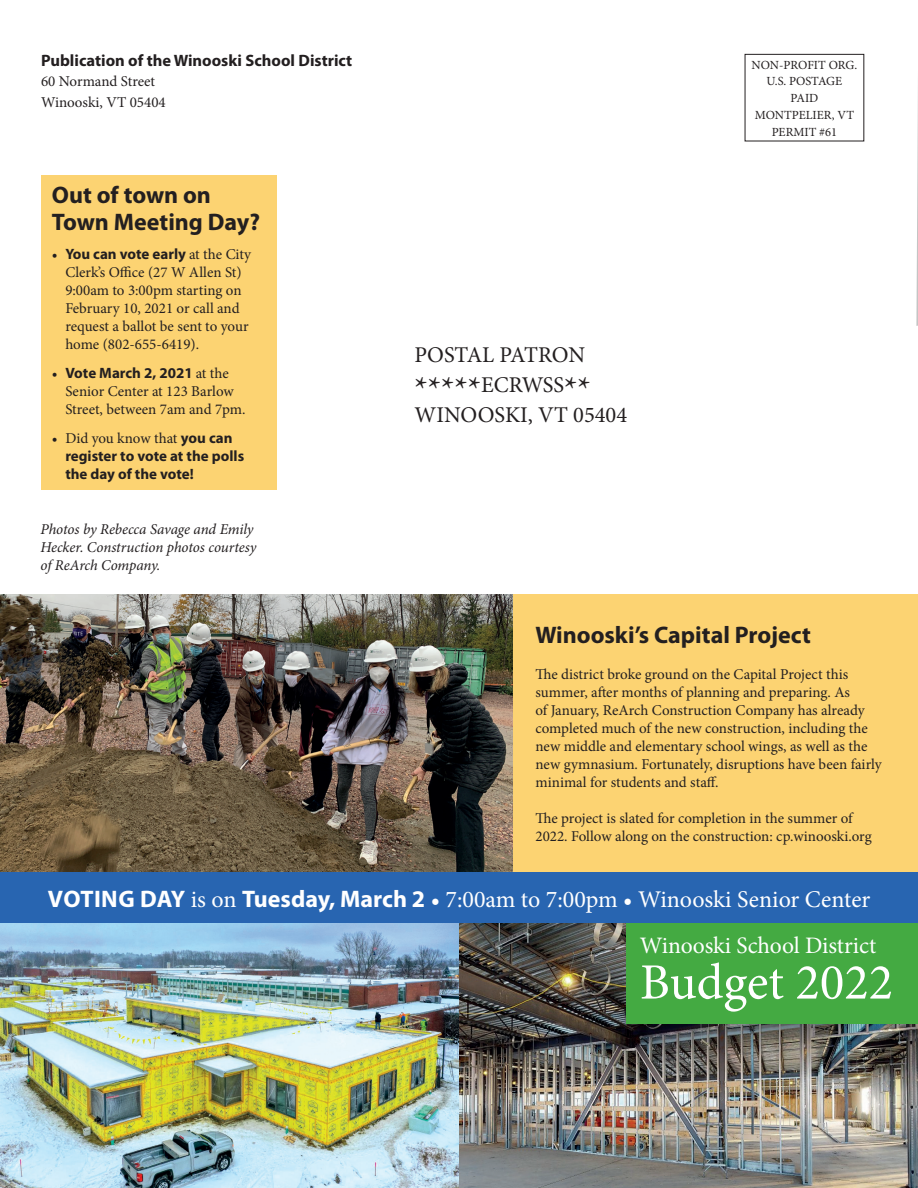
<style>
.page{position:relative;width:918px;height:1188px;background:#fff}
.page>*{position:absolute;margin:0;border:0;box-sizing:border-box;transform-origin:0 0}
.t1{font:50.85px "Minion Pro";color:#fff}
.t2{font:33px "Minion Pro";color:#231f20}
.t3{font:24px "Minion Pro";color:#fff}
.t4{font:700 24px/27px "Myriad Pro";color:#231f20}
.t5{font:23.7px "Minion Pro";letter-spacing:-.005em;color:#fff}
.t6{font:22.5px "Minion Pro";color:#231f20}
.t7{font:700 16.5px "Myriad Pro";color:#231f20}
.t8{font:15px/18px "Minion Pro";color:#231f20}
.t9{font:italic 15px/18px "Minion Pro";letter-spacing:-.01em;color:#231f20}
.t10{font:700 15px/18px "Myriad Pro";color:#231f20}
.t11{font:12.45px/16.8px "Minion Pro";color:#231f20;text-align:center}
.s1{font-family:"Myriad Pro";font-weight:700}
.s2{font-family:"Minion Pro";font-weight:400}
</style>
<div class="page">
<img style="left:0;top:594px;width:513px;height:279px">
<div style="left:513px;top:594px;width:405px;height:304px;background:#fcd372"></div>
<div style="left:41px;top:175px;width:236px;height:315px;background:#fcd372"></div>
<svg style="left:916px;top:99px;width:2px;height:227px"></svg>
<img style="left:0;top:923px;width:459px;height:265px">
<img style="left:459px;top:923px;width:459px;height:265px">
<div style="left:0;top:873px;width:918px;height:50px;background:#2865b1"></div>
<div style="left:627px;top:923px;width:291px;height:101px;background:#44aa42"></div>
<h4 class="t7" style="left:41px;top:50px;width:313px">Publication of the Winooski School District</h4>
<p class="t8" style="left:41px;top:71px;width:126px;line-height:21px">60 Normand Street<br>Winooski, VT 05404</p>
<h2 class="t4" style="left:52px;top:181px;width:210px">Out of town on<br>Town Meeting Day?</h2>
<p class="t8" style="left:65px;top:245px;width:187px;text-indent:-14px">• <span class="s1">You can vote early</span> at the City<br>Clerk’s Ofce (27 W Allen St)<br>9:00am to 3:00pm starting on<br>February 10, 2021 or call and request a ballot be sent to your home (802-655-6419).</p>
<p class="t8" style="left:65px;top:364px;width:182px;text-indent:-14px">• <span class="s1">Vote March 2, 2021</span> at the<br>Senior Center at 123 Barlow<br>Street, between 7am and 7pm.</p>
<p class="t10" style="left:65px;top:428px;width:180px;text-indent:-14px"><span class="s2">• Did you know that</span> you can register to vote at the polls the day of the vote!</p>
<p class="t9" style="left:40px;top:520px;width:217px">Photos by Rebecca Savage and Emily<br>Hecker. Construction photos courtesy of ReArch Company.</p>
<h3 class="t6" style="left:415px;top:340px;width:172px">POSTAL PATRON</h3>
<p class="t2" style="left:415px;top:367px;width:178px">*****<sup>ECRWSS</sup>**</p>
<h3 class="t6" style="left:415px;top:400px;width:214px">WINOOSKI, VT 05404</h3>
<p class="t11" style="left:752px;top:56px;width:107px">NON-PROFIT ORG.</p>
<p class="t11" style="left:767px;top:73px;width:77px">U.S. POSTAGE<br>PAID</p>
<p class="t11" style="left:755px;top:107px;width:101px">MONTPELIER, VT<br>PERMIT #61</p>
<h2 class="t4" style="left:536px;top:621px;width:277px">Winooski’s Capital Project</h2>
<p class="t8" style="left:536px;top:666px;width:348px">Te district broke ground on the Capital Project this summer, afer months of planning and preparing. As<br>of January, ReArch Construction Company has already completed much of the new construction, including the new middle and elementary school wings, as well as the new gymnasium. Fortunately, disruptions have been fairly minimal for students and staf.</p>
<p class="t8" style="left:536px;top:810px;width:338px">Te project is slated for completion in the summer of<br>2022. Follow along on the construction: cp.winooski.org</p>
<p class="t3" style="left:48px;top:883px;width:824px"><span class="s1">VOTING DAY</span> is on <span class="s1">Tuesday, March 2</span> • 7:00am to 7:00pm • Winooski Senior Center</p>
<p class="t5" style="left:640px;top:930px;width:238px">Winooski School District</p>
<p class="t1" style="left:640px;top:948px;width:255px">Budget 2022</p>
</div>
